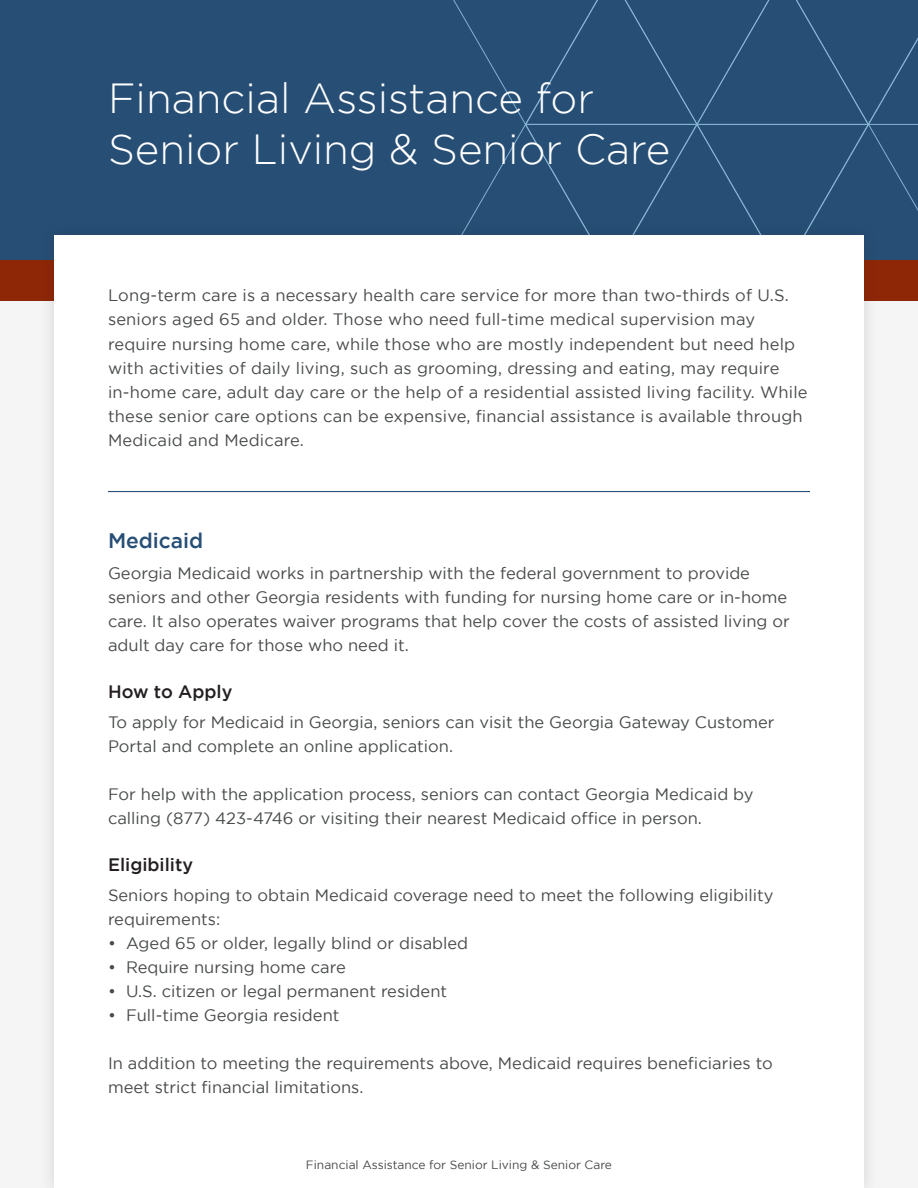
<style>
.page{position:relative;width:918px;height:1188px;background:#f5f5f5}
.page>*{position:absolute;margin:0;border:0;box-sizing:border-box;transform-origin:0 0}
.t1{font:300 42px/50.4px "Gotham";color:#fff}
.t2{font:500 21px "Gotham";color:#274e75}
.t3{font:500 18px "Gotham";color:#231f20}
.t4{font:16.5px/24px "Gotham";color:#474b49}
.t5{font:12px "Gotham";color:#474b49}
</style>
<div class="page">
<div style="left:0;top:0;width:918px;height:280px;background:#274e75"></div>
<svg style="left:453px;top:0;width:465px;height:220px"></svg>
<div style="left:0;top:260px;width:918px;height:41px;background:#8d2706"></div>
<div style="left:39px;top:220px;width:841px;height:968px;background:#231f20;opacity:.15"></div>
<div style="left:54px;top:235px;width:810px;height:953px;background:#fff"></div>
<hr style="left:108px;top:491px;width:702px;height:1px;background:#274e75">
<h1 class="t1" style="left:108px;top:73px;width:564px">Financial Assistance for<br>Senior Living &amp; Senior Care</h1>
<p class="t4" style="left:108px;top:283px;width:701px">Long-term care is a necessary health care service for more than two-thirds of U.S. seniors aged 65 and older. Those who need full-time medical supervision may require nursing home care, while those who are mostly independent but need help with activities of daily living, such as grooming, dressing and eating, may require in-home care, adult day care or the help of a residential assisted living facility. While these senior care options can be expensive, financial assistance is available through Medicaid and Medicare.</p>
<p class="t2" style="left:108px;top:529px;width:97px">Medicaid</p>
<p class="t4" style="left:108px;top:561px;width:683px">Georgia Medicaid works in partnership with the federal government to provide seniors and other Georgia residents with funding for nursing home care or in-home care. It also operates waiver programs that help cover the costs of assisted living or adult day care for those who need it.</p>
<p class="t3" style="left:108px;top:681px;width:126px">How to Apply</p>
<p class="t4" style="left:108px;top:710px;width:668px">To apply for Medicaid in Georgia, seniors can visit the Georgia Gateway Customer<br>Portal and complete an online application.</p>
<p class="t4" style="left:108px;top:782px;width:647px">For help with the application process, seniors can contact Georgia Medicaid by calling (877) 423-4746 or visiting their nearest Medicaid office in person.</p>
<p class="t3" style="left:108px;top:854px;width:87px">Eligibility</p>
<p class="t4" style="left:108px;top:883px;width:667px">Seniors hoping to obtain Medicaid coverage need to meet the following eligibility requirements:</p>
<p class="t4" style="left:108px;top:931px;width:362px">• Aged 65 or older, legally blind or disabled</p>
<p class="t4" style="left:108px;top:955px;width:239px">• Require nursing home care</p>
<p class="t4" style="left:108px;top:979px;width:341px">• U.S. citizen or legal permanent resident</p>
<p class="t4" style="left:108px;top:1003px;width:233px">• Full-time Georgia resident</p>
<p class="t4" style="left:108px;top:1051px;width:666px">In addition to meeting the requirements above, Medicaid requires beneficiaries to meet strict financial limitations.</p>
<p class="t5" style="left:306px;top:1158px;width:308px">Financial Assistance for Senior Living &amp; Senior Care</p>
</div>
